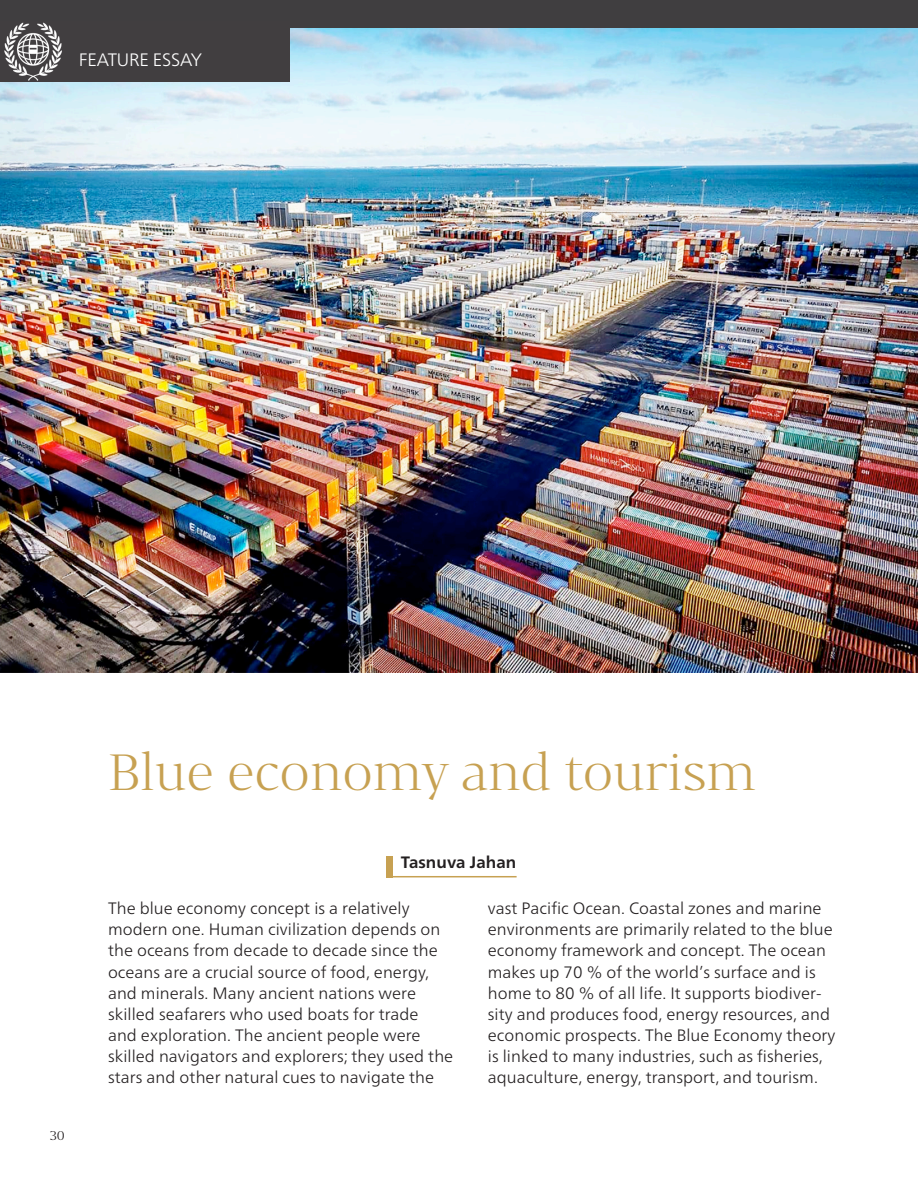
<style>
.page{position:relative;width:918px;height:1188px;background:#fff}
.page>*{position:absolute;margin:0;border:0;box-sizing:border-box;transform-origin:0 0}
.Body_Copy{font:300 48px "Bw Darius";color:#c7a152}
.Eyebrow_Title{font:300 18px "Neue Frutiger Arabic";letter-spacing:-.01em;color:#fff}
.Body_Copy-2{font:300 16.5px/21.1px "Neue Frutiger Arabic";letter-spacing:.005em;color:#231f20}
.Body_Copy-3{font:700 16.5px "Neue Frutiger Arabic";letter-spacing:.005em;color:#231f20}
.t1{font:300 12px "Bw Darius";color:#231f20}
</style>
<div class="page">
<img style="left:0;top:27px;width:918px;height:646px">
<div style="left:386px;top:856px;width:7px;height:21px;background:#c7a152"></div>
<hr style="left:391px;top:876px;width:126px;height:1px;background:#c7a152">
<div style="left:0;top:0;width:918px;height:27px;background:#403e40"></div>
<img style="left:0;top:27px;width:294px;height:57px">
<div style="left:0;top:21px;width:289px;height:61px;background:#413e40"></div>
<p class="Eyebrow_Title" style="left:79px;top:48px;width:125px">FEATURE ESSAY</p>
<p class="t1" style="left:50px;top:1127px;width:16px">30</p>
<p class="Body_Copy" style="left:108px;top:739px;width:649px">Blue economy and tourism</p>
<p class="Body_Copy-3" style="left:401px;top:851px;width:117px">Tasnuva Jahan</p>
<p class="Body_Copy-2" style="left:108px;top:899px;width:347px">The blue economy concept is a relatively modern one. Human civilization depends on the oceans from decade to decade since the oceans are a crucial source of food, energy, and minerals. Many ancient nations were skilled seafarers who used boats for trade<br>and exploration. The ancient people were skilled navigators and explorers; they used the stars and other natural cues to navigate the</p>
<p class="Body_Copy-2" style="left:488px;top:899px;width:349px">vast Pacific Ocean. Coastal zones and marine environments are primarily related to the blue economy framework and concept. The ocean makes up 70 % of the world’s surface and is home to 80 % of all life. It supports biodiver&shy;sity and produces food, energy resources, and economic prospects. The Blue Economy theory is linked to many industries, such as fisheries, aquaculture, energy, transport, and tourism.</p>
</div>
